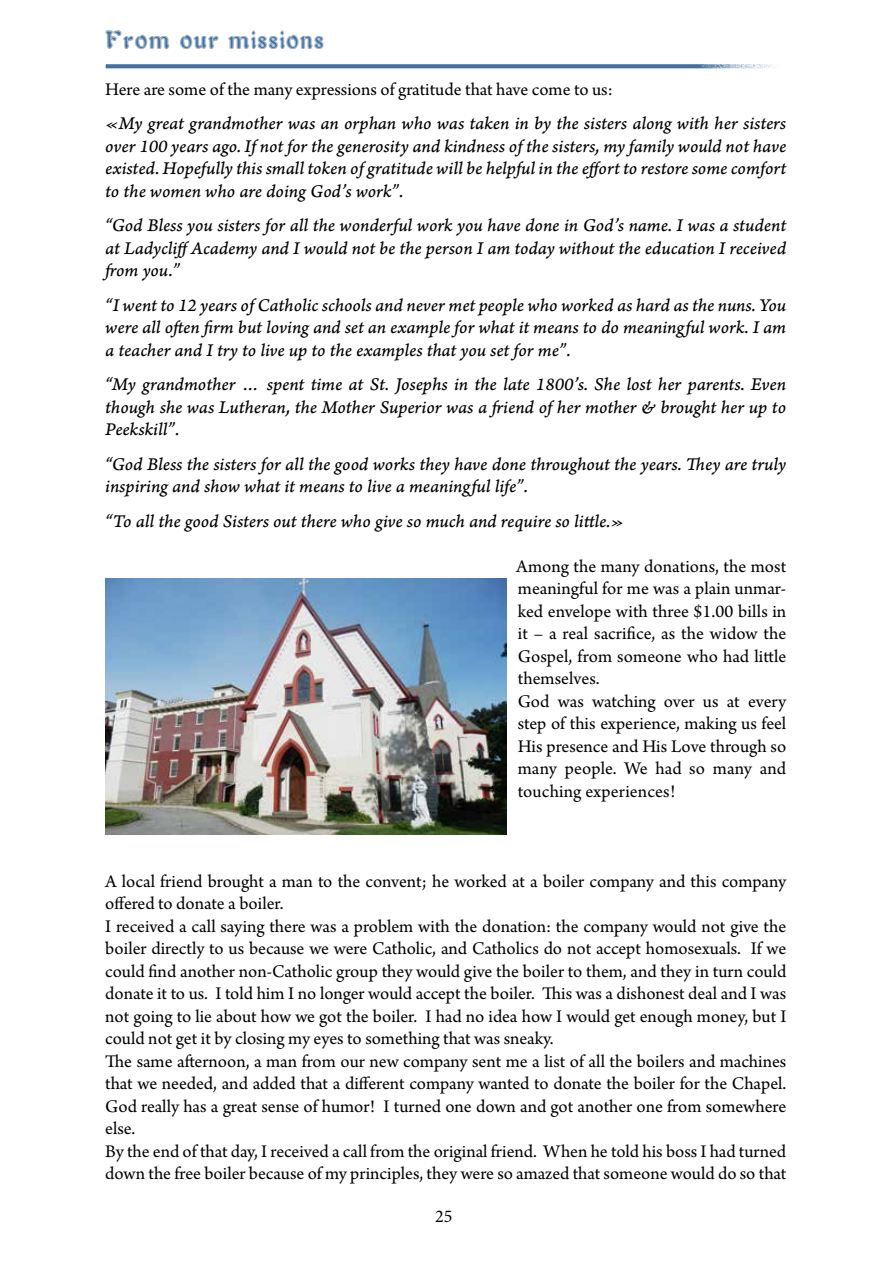
<style>
.page{position:relative;width:893px;height:1263px;background:#fff}
.page>*{position:absolute;margin:0;border:0;box-sizing:border-box;transform-origin:0 0}
.t1{font:24px "Ruotan";letter-spacing:.02em;color:#44709d}
.t2{font:18.75px/22.5px "Arno Pro";color:#000}
.t3{font:18.75px/22.5px "Arno Pro Italic Caption";letter-spacing:-.005em;color:#000;text-align:justify}
.t4{font:18px "Minion Pro";color:#000}
</style>
<div class="page">
<svg style="left:105px;top:64px;width:670px;height:5px;background:#6e90b3"></svg>
<img style="left:105px;top:578px;width:401px;height:256px">
<p class="t1" style="left:105px;top:24px;width:220px">From our missions</p>
<p class="t2" style="left:105px;top:79px;width:509px">Here are some of the many expressions of gratitude that have come to us:</p>
<p class="t3" style="left:105px;top:113px;width:683px">«My great grandmother was an orphan who was taken in by the sisters along with her sisters over 100 years ago. If not for the generosity and kindness of the sisters, my family would not have existed. Hopefully this small token of gratitude will be helpful in the effort to restore some comfort to the women who are doing God’s work”.</p>
<p class="t3" style="left:105px;top:215px;width:683px">“God Bless you sisters for all the wonderful work you have done in God’s name. I was a student at Ladycliff Academy and I would not be the person I am today without the education I received from you.”</p>
<p class="t3" style="left:105px;top:294px;width:682px">“I went to 12 years of Catholic schools and never met people who worked as hard as the nuns. You were all often firm but loving and set an example for what it means to do meaningful work. I am a teacher and I try to live up to the examples that you set for me”.</p>
<p class="t3" style="left:105px;top:374px;width:682px">“My grandmother … spent time at St. Josephs in the late 1800’s. She lost her parents. Even though she was Lutheran, the Mother Superior was a friend of her mother &amp; brought her up to Peekskill”.</p>
<p class="t3" style="left:105px;top:453px;width:682px">“God Bless the sisters for all the good works they have done throughout the years. They are truly inspiring and show what it means to live a meaningful life”.</p>
<p class="t3" style="left:105px;top:510px;width:520px">“To all the good Sisters out there who give so much and require so little.»</p>
<p class="t2" style="left:516px;top:556px;width:272px">Among the many donations, the most meaningful for me was a plain unmar&shy;ked envelope with three $1.00 bills in it – a real sacrifice, as the widow the<br>Gospel, from someone who had little themselves.<br>God was watching over us at every step of this experience, making us feel<br>His presence and His Love through so many people. We had so many and touching experiences!</p>
<p class="t2" style="left:105px;top:871px;width:683px">A local friend brought a man to the convent; he worked at a boiler company and this company offered to donate a boiler.<br>I received a call saying there was a problem with the donation: the company would not give the boiler directly to us because we were Catholic, and Catholics do not accept homosexuals. If we could find another non-Catholic group they would give the boiler to them, and they in turn could donate it to us. I told him I no longer would accept the boiler. This was a dishonest deal and I was not going to lie about how we got the boiler. I had no idea how I would get enough money, but I could not get it by closing my eyes to something that was sneaky.<br>The same afternoon, a man from our new company sent me a list of all the boilers and machines that we needed, and added that a different company wanted to donate the boiler for the Chapel.<br>God really has a great sense of humor! I turned one down and got another one from somewhere else.<br>By the end of that day, I received a call from the original friend. When he told his boss I had turned down the free boiler because of my principles, they were so amazed that someone would do so that</p>
<p class="t4" style="left:435px;top:1204px;width:19px">25</p>
</div>
